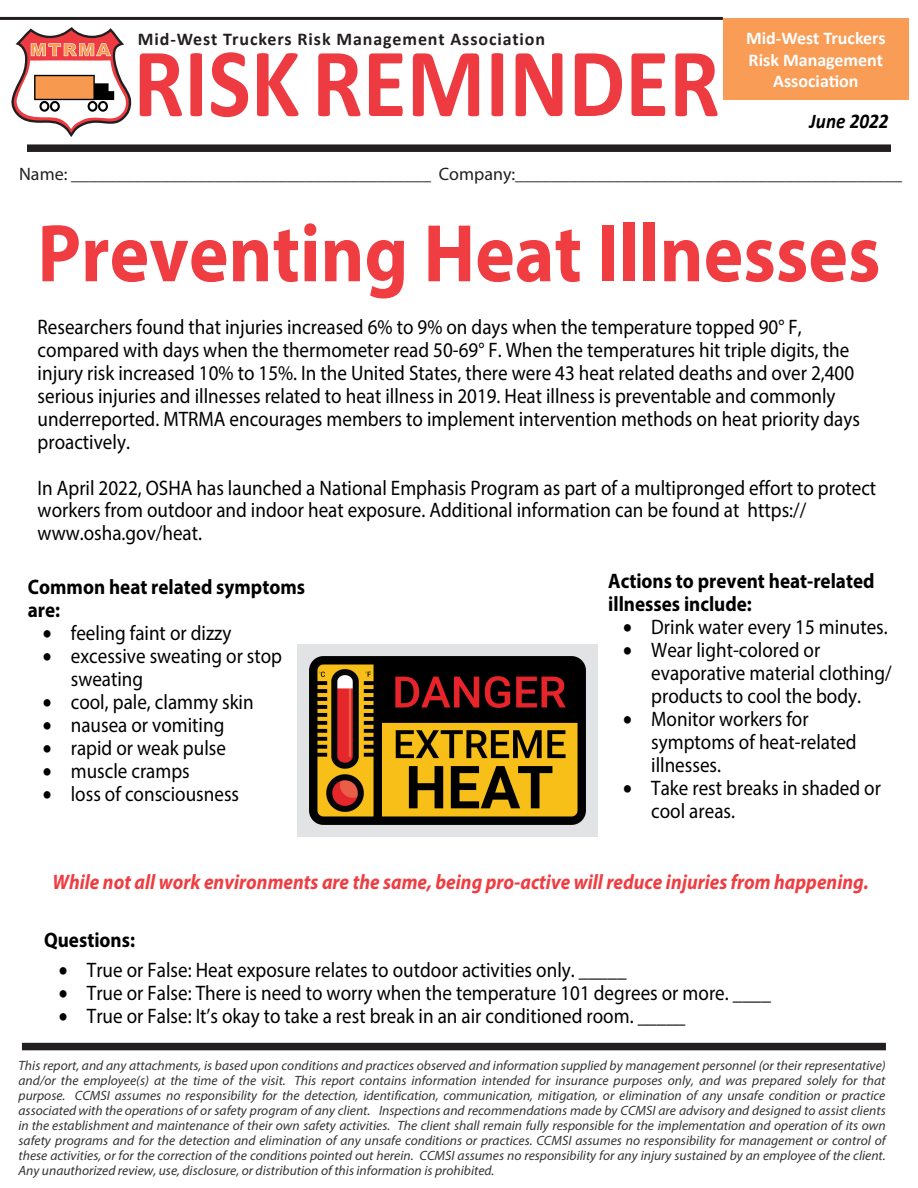
<style>
.page{position:relative;width:918px;height:1188px;background:#fff}
.page>*{position:absolute;margin:0;border:0;box-sizing:border-box;transform-origin:0 0}
.t1{font:700 99px "Calibri";color:#ee3a41;scale:.91 1}
.t2{font:700 82.5px "Myriad Pro";color:#ef3d42;scale:.91 1}
.t3{font:21px/23px "Myriad Pro";color:#000;scale:.91 1}
.t4{font:italic 700 21px "Myriad Pro";color:#ef3d42;scale:.91 1}
.t5{font:700 21px/23px "Myriad Pro";color:#000;scale:.91 1}
.t6{font:italic 700 21px "Calibri";color:#000;scale:.91 1}
.t7{font:18px "Myriad Pro";color:#231f20}
.t8{font:700 18px "Calibri";letter-spacing:.05em;color:#231f20}
.t9{font:700 18px "Calibri";color:#fff}
.t10{font:italic 13.5px/15px "Myriad Pro";color:#353435;text-align:justify}
</style>
<div class="page">
<div style="left:22px;top:1043px;width:864px;height:7px;background:#231f20"></div>
<hr style="left:0;top:17px;width:723px;height:3px;background:#231f20">
<div style="left:723px;top:18px;width:186px;height:82px;background:#f89c56"></div>
<svg style="left:11px;top:27px;width:121px;height:110px"></svg>
<div style="left:27px;top:144px;width:864px;height:8px;background:#231f20"></div>
<img style="left:298px;top:645px;width:299px;height:191px">
<p class="t8" style="left:138px;top:26px;width:409px">Mid-West Truckers Risk Management Association</p>
<p class="t9" style="left:746px;top:25px;width:141px">Mid-West Truckers</p>
<p class="t9" style="left:749px;top:47px;width:136px">Risk Management</p>
<p class="t9" style="left:773px;top:68px;width:87px">Association</p>
<p class="t1" style="left:134px;top:13px;width:646px">RISK REMINDER</p>
<p class="t6" style="left:810px;top:106px;width:88px">June 2022</p>
<p class="t7" style="left:19px;top:163px;width:885px">Name: ________________________________________ Company:___________________________________________</p>
<h2 class="t2" style="left:38px;top:200px;width:928px">Preventing Heat Illnesses</h2>
<p class="t3" style="left:38px;top:315px;width:905px">Researchers found that injuries increased 6% to 9% on days when the temperature topped 90° F, compared with days when the thermometer read 50-69° F. When the temperatures hit triple digits, the injury risk increased 10% to 15%. In the United States, there were 43 heat related deaths and over 2,400 serious injuries and illnesses related to heat illness in 2019. Heat illness is preventable and commonly underreported. MTRMA encourages members to implement intervention methods on heat priority days proactively.</p>
<p class="t3" style="left:38px;top:476px;width:923px">In April 2022, OSHA has launched a National Emphasis Program as part of a multipronged effort to protect workers from outdoor and indoor heat exposure. Additional information can be found at https:// www.osha.gov/heat.</p>
<p class="t5" style="left:28px;top:575px;width:306px">Common heat related symptoms are:</p>
<p class="t3" style="left:43px;top:621px;width:209px">• feeling faint or dizzy</p>
<p class="t3" style="left:71px;top:644px;width:234px;text-indent:-28px">• excessive sweating or stop sweating</p>
<p class="t3" style="left:43px;top:690px;width:233px">• cool, pale, clammy skin</p>
<p class="t3" style="left:43px;top:713px;width:201px">• nausea or vomiting</p>
<p class="t3" style="left:43px;top:736px;width:203px">• rapid or weak pulse</p>
<p class="t3" style="left:43px;top:759px;width:163px">• muscle cramps</p>
<p class="t3" style="left:43px;top:782px;width:217px">• loss of consciousness</p>
<p class="t5" style="left:608px;top:569px;width:294px">Actions to prevent heat-related illnesses include:</p>
<p class="t3" style="left:623px;top:615px;width:292px">• Drink water every 15 minutes.</p>
<p class="t3" style="left:651px;top:638px;width:266px;text-indent:-28px">• Wear light-colored or evaporative material clothing/ products to cool the body.</p>
<p class="t3" style="left:651px;top:707px;width:227px;text-indent:-28px">• Monitor workers for symptoms of heat-related illnesses.</p>
<p class="t3" style="left:651px;top:776px;width:254px;text-indent:-28px">• Take rest breaks in shaded or cool areas.</p>
<p class="t4" style="left:53px;top:868px;width:898px">While not all work environments are the same, being pro-active will reduce injuries from happening.</p>
<p class="t5" style="left:44px;top:928px;width:101px">Questions:</p>
<p class="t3" style="left:59px;top:958px;width:625px">• True or False: Heat exposure relates to outdoor activities only. _____</p>
<p class="t3" style="left:59px;top:981px;width:784px">• True or False: There is need to worry when the temperature 101 degrees or more. ____</p>
<p class="t3" style="left:59px;top:1004px;width:690px">• True or False: It’s okay to take a rest break in an air conditioned room. _____</p>
<p class="t10" style="left:19px;top:1058px;width:869px">This report, and any attachments, is based upon conditions and practices observed and information supplied by management personnel (or their representative) and/or the employee(s) at the time of the visit. This report contains information intended for insurance purposes only, and was prepared solely for that purpose. CCMSI assumes no responsibility for the detection, identification, communication, mitigation, or elimination of any unsafe condition or practice associated with the operations of or safety program of any client. Inspections and recommendations made by CCMSI are advisory and designed to assist clients in the establishment and maintenance of their own safety activities. The client shall remain fully responsible for the implementation and operation of its own safety programs and for the detection and elimination of any unsafe conditions or practices. CCMSI assumes no responsibility for management or control of these activities, or for the correction of the conditions pointed out herein. CCMSI assumes no responsibility for any injury sustained by an employee of the client.<br>Any unauthorized review, use, disclosure, or distribution of this information is prohibited.</p>
</div>
